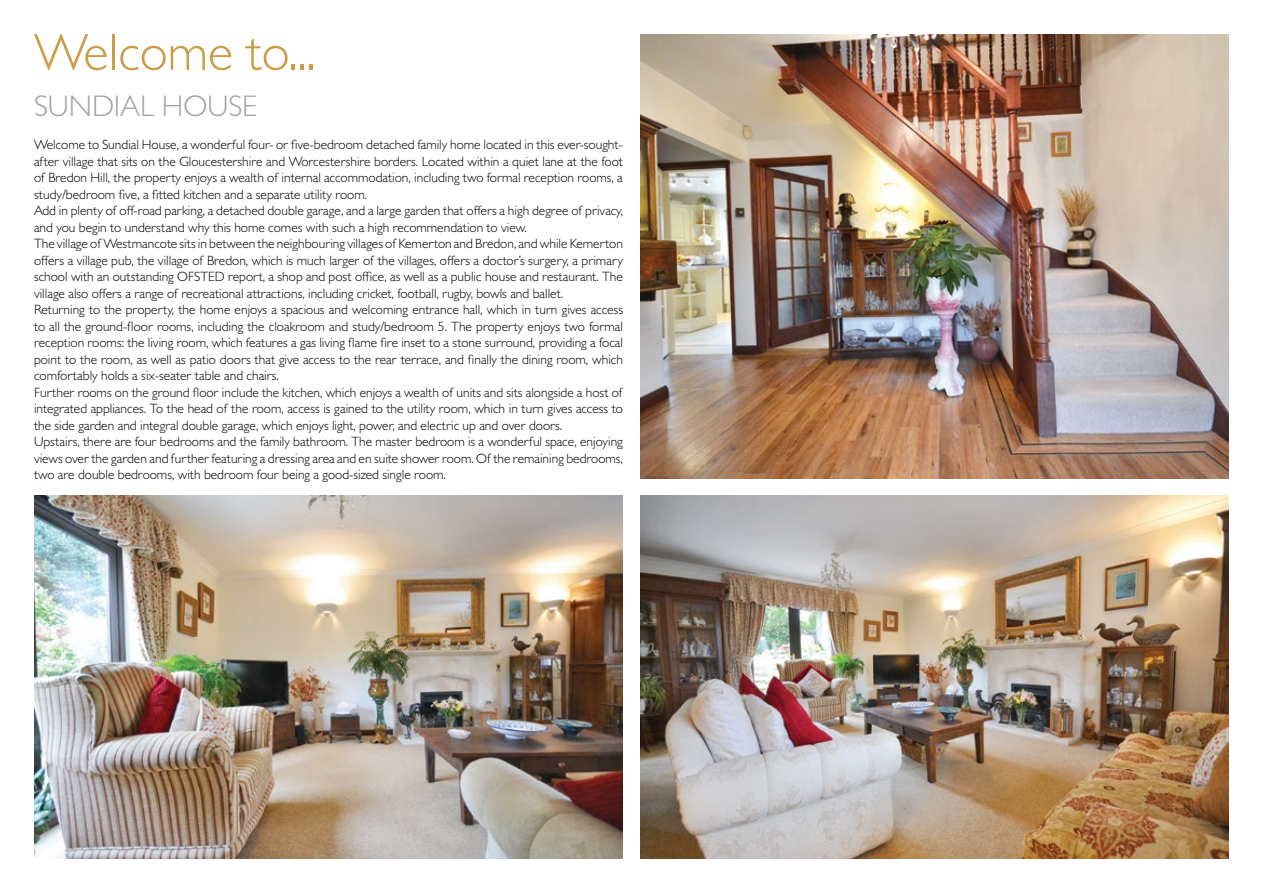
<style>
.page{position:relative;width:1263px;height:893px;background:#fff}
.page>*{position:absolute;margin:0;border:0;box-sizing:border-box;transform-origin:0 0}
.t1{font:300 52.5px "Gill Sans";color:#cc9d46}
.t2{font:300 30px "Gill Sans";color:#a2a4a2}
.t3{font:300 13.5px/16.5px "Gill Sans";color:#000}
</style>
<div class="page">
<img style="left:640px;top:34px;width:589px;height:444px">
<img style="left:640px;top:495px;width:589px;height:364px">
<img style="left:34px;top:495px;width:589px;height:364px">
<h1 class="t1" style="left:34px;top:21px;width:283px">Welcome to...</h1>
<h2 class="t2" style="left:34px;top:88px;width:225px">SUNDIAL HOUSE</h2>
<p class="t3" style="left:34px;top:136px;width:590px">Welcome to Sundial House, a wonderful four- or five-bedroom detached family home located in this ever-sought&shy;after village that sits on the Gloucestershire and Worcestershire borders. Located within a quiet lane at the foot of Bredon Hill, the property enjoys a wealth of internal accommodation, including two formal reception rooms, a study/bedroom five, a fitted kitchen and a separate utility room.<br>Add in plenty of off-road parking, a detached double garage, and a large garden that offers a high degree of privacy, and you begin to understand why this home comes with such a high recommendation to view.<br>The village of Westmancote sits in between the neighbouring villages of Kemerton and Bredon, and while Kemerton offers a village pub, the village of Bredon, which is much larger of the villages, offers a doctor’s surgery, a primary school with an outstanding OFSTED report, a shop and post office, as well as a public house and restaurant. The village also offers a range of recreational attractions, including cricket, football, rugby, bowls and ballet.<br>Returning to the property, the home enjoys a spacious and welcoming entrance hall, which in turn gives access to all the ground-floor rooms, including the cloakroom and study/bedroom 5. The property enjoys two formal reception rooms: the living room, which features a gas living flame fire inset to a stone surround, providing a focal point to the room, as well as patio doors that give access to the rear terrace, and finally the dining room, which comfortably holds a six-seater table and chairs.<br>Further rooms on the ground floor include the kitchen, which enjoys a wealth of units and sits alongside a host of integrated appliances. To the head of the room, access is gained to the utility room, which in turn gives access to the side garden and integral double garage, which enjoys light, power, and electric up and over doors.<br>Upstairs, there are four bedrooms and the family bathroom. The master bedroom is a wonderful space, enjoying views over the garden and further featuring a dressing area and en suite shower room. Of the remaining bedrooms, two are double bedrooms, with bedroom four being a good-sized single room.</p>
</div>
